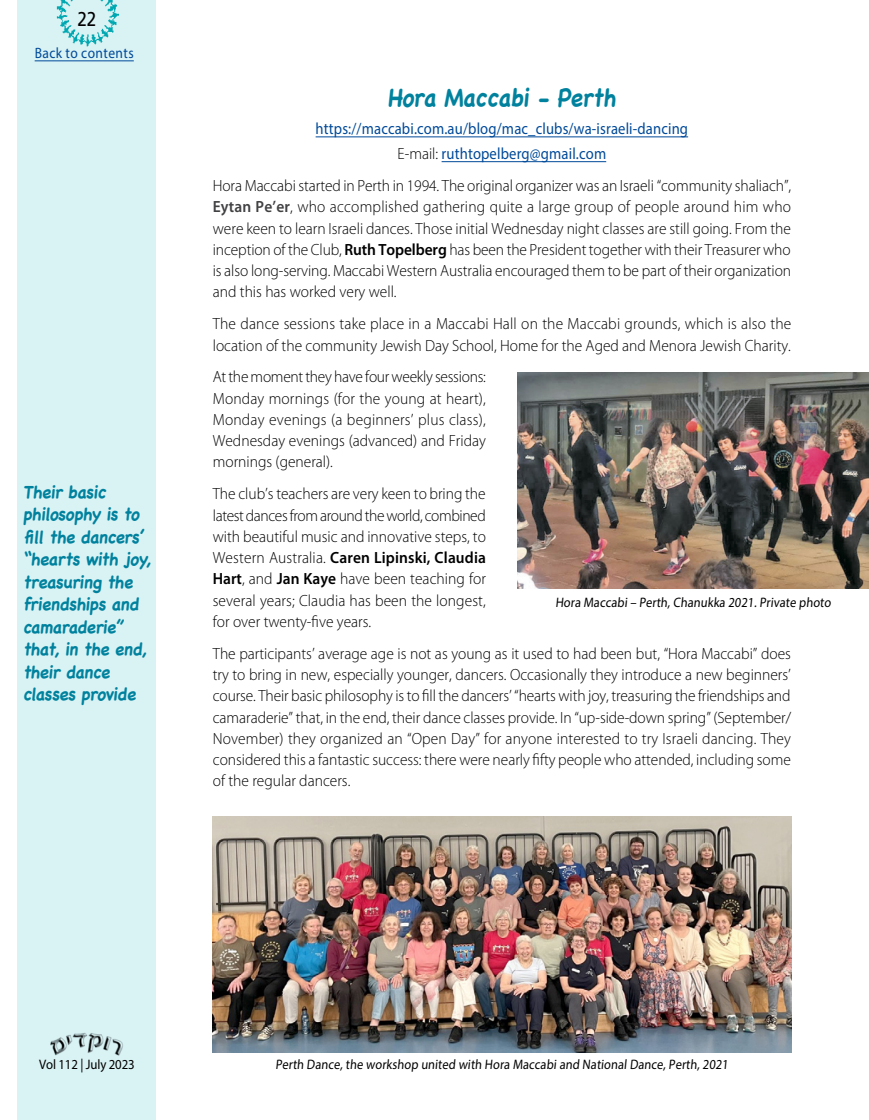
<style>
.page{position:relative;width:869px;height:1120px;background:#fff}
.page>*{position:absolute;margin:0;border:0;box-sizing:border-box;transform-origin:0 0}
.t1{font:700 25px "Chalkboard";color:#00829e;scale:.9 1}
.t2{font:20px "Frutiger";color:#000;scale:.85 1}
.t3{font:700 17.5px/22.5px "Chalkboard";color:#00829e;scale:.95 1}
.t4{font:300 16.25px/21.2px "Myriad Pro";color:#000;text-align:justify;scale:.95 1}
.t5{font:16.25px/24.8px "Myriad Pro";letter-spacing:.01em;color:#004a99;text-align:center;scale:.9 1}
.t6{font:15px "Myriad Pro";letter-spacing:.03em;color:#004a99;scale:.9 1}
.t7{font:13.75px "Myriad Pro";letter-spacing:-.01em;color:#000;scale:.9 1}
.t8{font:13.75px "Myriad Pro";letter-spacing:-.01em;color:#000;scale:.93 1}
.s1{font-weight:300;color:#000}
.s2{font-weight:600;color:#414042}
.s3{font-weight:600}
</style>
<div class="page">
<div style="left:18px;top:0;width:138px;height:1120px;background:#d9f2f3"></div>
<img style="left:56px;top:0;width:62px;height:47px">
<img style="left:50px;top:1033px;width:73px;height:23px">
<hr style="left:35px;top:61px;width:99px;height:1px;background:#004a99">
<hr style="left:315px;top:137px;width:372px;height:1px;background:#004a99">
<hr style="left:441px;top:161px;width:165px;height:1px;background:#004a99">
<img style="left:212px;top:817px;width:578px;height:235px">
<img style="left:517px;top:372px;width:351px;height:217px">
<p class="t2" style="left:77px;top:7px;width:24px">22</p>
<p class="t6" style="left:35px;top:44px;width:112px">Back to contents</p>
<p class="t3" style="left:23px;top:480px;width:140px">Their basic philosophy is to fill the dancers’ “hearts with joy, treasuring the friendships and camaraderie” that, in the end, their dance classes provide</p>
<h1 class="t1" style="left:387px;top:83px;width:260px">Hora Maccabi - Perth</h1>
<p class="t5" style="left:315px;top:116px;width:415px">https://maccabi.com.au/blog/mac_clubs/wa-israeli-dancing<br><span class="s1">E-mail:</span> ruthtopelberg@gmail.com</p>
<p class="t4" style="left:213px;top:175px;width:610px">Hora Maccabi started in Perth in 1994. The original organizer was an Israeli “community shaliach”, <span class="s2">Eytan Pe’er</span>, who accomplished gathering quite a large group of people around him who were keen to learn Israeli dances. Those initial Wednesday night classes are still going. From the inception of the Club, <span class="s3">Ruth Topelberg</span> has been the President together with their Treasurer who is also long-serving. Maccabi Western Australia encouraged them to be part of their organization and this has worked very well.</p>
<p class="t4" style="left:213px;top:313px;width:610px">The dance sessions take place in a Maccabi Hall on the Maccabi grounds, which is also the location of the community Jewish Day School, Home for the Aged and Menora Jewish Charity.</p>
<p class="t4" style="left:213px;top:367px;width:289px">At the moment they have four weekly sessions:<br>Monday mornings (for the young at heart), Monday evenings (a beginners’ plus class), Wednesday evenings (advanced) and Friday mornings (general).</p>
<p class="t4" style="left:213px;top:483px;width:289px">The club’s teachers are very keen to bring the latest dances from around the world, combined with beautiful music and innovative steps, to Western Australia. <span class="s3">Caren Lipinski, Claudia Hart</span>, and <span class="s3">Jan Kaye</span> have been teaching for several years; Claudia has been the longest, for over twenty-five years.</p>
<p class="t4" style="left:213px;top:643px;width:610px">The participants’ average age is not as young as it used to had been but, “Hora Maccabi” does try to bring in new, especially younger, dancers. Occasionally they introduce a new beginners’ course. Their basic philosophy is to fill the dancers’ “hearts with joy, treasuring the friendships and camaraderie” that, in the end, their dance classes provide. In “up-side-down spring” (September/ November) they organized an “Open Day” for anyone interested to try Israeli dancing. They considered this a fantastic success: there were nearly fifty people who attended, including some of the regular dancers.</p>
<p class="t7" style="left:555px;top:593px;width:309px">Hora Maccabi – Perth, Chanukka 2021. Private photo</p>
<p class="t8" style="left:39px;top:1056px;width:104px">Vol 112 | July 2023</p>
<p class="t7" style="left:275px;top:1056px;width:506px">Perth Dance, the workshop united with Hora Maccabi and National Dance, Perth, 2021</p>
</div>
